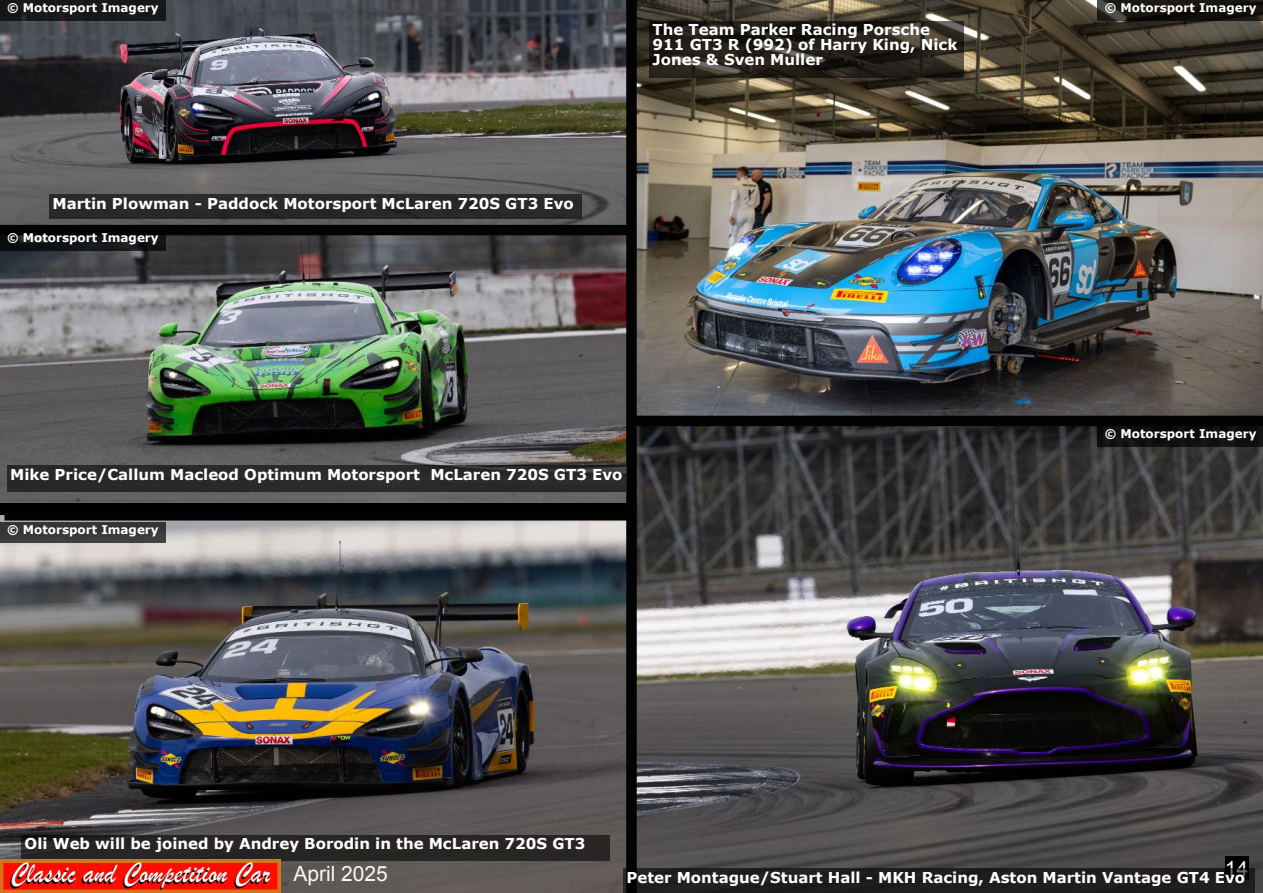
<style>
.page{position:relative;width:1263px;height:893px;background:#fff}
.page>*{position:absolute;margin:0;border:0;box-sizing:border-box;transform-origin:0 0}
.t1{font:30.15px "Brush Script";color:#000;scale:.9 1}
.t2{font:21px "Arial";color:#f8f6f6}
.t3{font:21px "Arial";color:#fff}
.t4{font:700 15px/15px "Verdana";color:#fff}
.t5{font:700 12px "Verdana";color:#fff}
</style>
<div class="page">
<img style="left:0;top:0;width:626px;height:502px">
<div style="left:49px;top:195px;width:533px;height:24px;background:#2a2929"></div>
<div style="left:7px;top:465px;width:618px;height:27px;background:#2a292b"></div>
<img style="left:0;top:515px;width:626px;height:378px">
<div style="left:22px;top:835px;width:588px;height:25px;background:#272525"></div>
<img style="left:637px;top:426px;width:626px;height:467px">
<svg style="left:0;top:860px;width:281px;height:33px;background:#f62206"></svg>
<div style="left:1225px;top:857px;width:23px;height:23px;background:#000"></div>
<img style="left:637px;top:0;width:626px;height:416px">
<div style="left:650px;top:21px;width:314px;height:57px;background:#000;opacity:.57"></div>
<div style="left:626px;top:0;width:11px;height:893px;background:#030303"></div>
<div style="left:631px;top:416px;width:632px;height:10px;background:#030303"></div>
<div style="left:0;top:225px;width:631px;height:10px;background:#030303"></div>
<div style="left:5px;top:510px;width:626px;height:11px;background:#030303"></div>
<div style="left:0;top:0;width:165px;height:20px;background:#17181a"></div>
<div style="left:0;top:230px;width:165px;height:21px;background:#000;opacity:.69"></div>
<div style="left:0;top:522px;width:165px;height:20px;background:#353537"></div>
<div style="left:1098px;top:426px;width:165px;height:20px;background:#101010"></div>
<div style="left:1098px;top:0;width:165px;height:20px;background:#000;opacity:.69"></div>
<div style="left:623px;top:868px;width:632px;height:25px;background:#1f1e1f"></div>
<p class="t5" style="left:7px;top:3px;width:153px">© Motorsport Imagery</p>
<p class="t4" style="left:52px;top:197px;width:523px">Martin Plowman - Paddock Motorsport McLaren 720S GT3 Evo</p>
<p class="t5" style="left:7px;top:233px;width:153px">© Motorsport Imagery</p>
<p class="t4" style="left:653px;top:24px;width:306px">The Team Parker Racing Porsche<br>911 GT3 R (992) of Harry King, Nick<br>Jones &amp; Sven Muller</p>
<p class="t4" style="left:10px;top:468px;width:614px">Mike Price/Callum Macleod Optimum Motorsport McLaren 720S GT3 Evo</p>
<p class="t5" style="left:7px;top:525px;width:153px">© Motorsport Imagery</p>
<p class="t5" style="left:1105px;top:3px;width:153px">© Motorsport Imagery</p>
<p class="t5" style="left:1105px;top:429px;width:153px">© Motorsport Imagery</p>
<p class="t4" style="left:25px;top:837px;width:562px">Oli Web will be joined by Andrey Borodin in the McLaren 720S GT3</p>
<h2 class="t2" style="left:293px;top:866px;width:96px">April 2025</h2>
<h2 class="t3" style="left:1225px;top:860px;width:25px">14</h2>
<h1 class="t1" style="left:9px;top:865px;width:290px">Classic and Competition Car</h1>
<p class="t4" style="left:626px;top:871px;width:620px">Peter Montague/Stuart Hall - MKH Racing, Aston Martin Vantage GT4 Evo</p>
</div>
